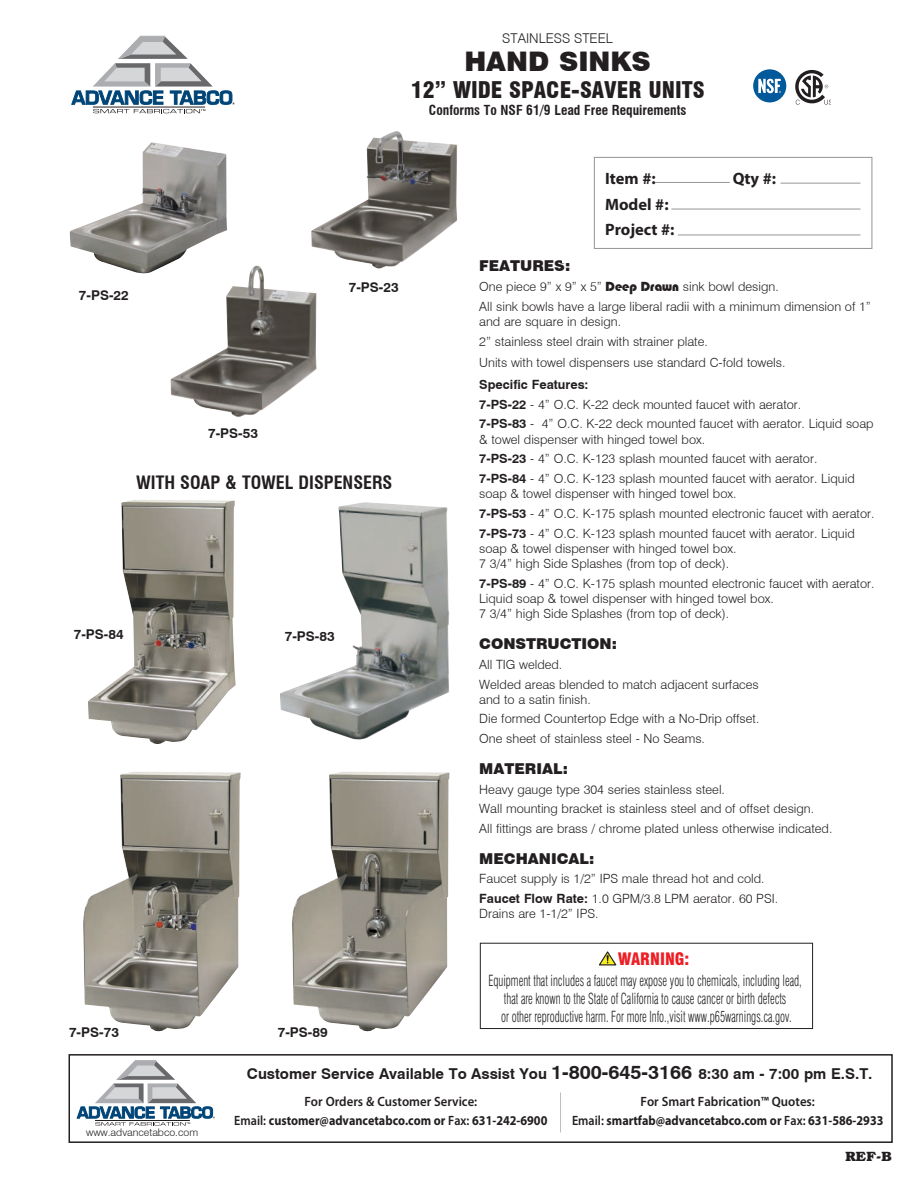
<style>
.page{position:relative;width:918px;height:1188px;background:#fff}
.page>*{position:absolute;margin:0;border:0;box-sizing:border-box;transform-origin:0 0}
.t1{font:900 27px "Swiss 721 BT";color:#231f20}
.t2{font:900 condensed 22.5px "Swiss 721 BT";color:#231f20}
.t3{font:700 condensed 18px "Swiss 721 BT";color:#231f20}
.t4{font:900 condensed 16.8px "Swiss 721 BT";color:#ed1f26}
.t5{font:700 16.5px/25.5px "Myriad Pro";color:#231f20}
.t6{font:300 condensed 15px/18.1px "Swiss 721 BT";color:#231f20;text-align:center;scale:.74 1}
.t7{font:700 15px "Swiss 721 BT";color:#231f20}
.t8{font:900 15px "Swiss 721 BT";color:#231f20}
.t9{font:700 13.5px/19.5px "Myriad Pro";color:#231f20;text-align:center;scale:.9 1}
.t10{font:700 13.5px "Swiss 721 BT";color:#231f20}
.t11{font:700 condensed 13.5px "Swiss 721 BT";color:#231f20}
.t12{font:300 13.5px "Swiss 721 BT";color:#231f20}
.t13{font:700 13.5px "Bookman";color:#231f20}
.t14{font:300 12.75px/19.6px "Swiss 721 BT";color:#231f20}
.t15{font:300 10.5px "Swiss 721 BT";color:#231f20}
.s1{font-family:"Blippo BT";font-weight:900}
.s2{font-weight:700}
.s3{font-size:19.5px}
.s4{font-weight:600}
</style>
<div class="page">
<div style="left:69px;top:1054px;width:824px;height:89px;border:2px solid #231f20"></div>
<svg style="left:77px;top:1060px;width:138px;height:66px"></svg>
<hr style="left:560px;top:1092px;width:1px;height:40px;background:#231f20">
<svg style="left:71px;top:36px;width:164px;height:77px"></svg>
<img style="left:70px;top:142px;width:157px;height:132px">
<img style="left:311px;top:131px;width:146px;height:138px">
<img style="left:170px;top:266px;width:147px;height:151px">
<img style="left:280px;top:502px;width:169px;height:238px">
<img style="left:88px;top:500px;width:148px;height:244px">
<img style="left:83px;top:772px;width:158px;height:260px">
<img style="left:292px;top:772px;width:158px;height:260px">
<div style="left:753px;top:69px;width:33px;height:33px;background:#00599a;border-radius:50%"></div>
<svg style="left:758px;top:79px;width:23px;height:14px"></svg>
<svg style="left:795px;top:70px;width:36px;height:35px"></svg>
<svg style="left:599px;top:951px;width:18px;height:15px"></svg>
<div style="left:480px;top:943px;width:333px;height:86px;border:1px solid #231f20"></div>
<div style="left:594px;top:157px;width:278px;height:92px;background:#fff;border:1px solid #939598"></div>
<hr style="left:781px;top:183px;width:79px;height:1px;background:#939598">
<hr style="left:655px;top:182px;width:75px;height:1px;background:#939598">
<hr style="left:671px;top:209px;width:189px;height:1px;background:#939598">
<hr style="left:678px;top:235px;width:182px;height:1px;background:#939598">
<p class="t12" style="left:502px;top:30px;width:112px">STAINLESS STEEL</p>
<h1 class="t1" style="left:464px;top:45px;width:188px">HAND SINKS</h1>
<h2 class="t2" style="left:411px;top:76px;width:295px">12” WIDE SPACE-SAVER UNITS</h2>
<p class="t11" style="left:429px;top:102px;width:259px">Conforms To NSF 61/9 Lead Free Requirements</p>
<p class="t10" style="left:79px;top:287px;width:51px">7-PS-22</p>
<p class="t10" style="left:349px;top:279px;width:51px">7-PS-23</p>
<p class="t10" style="left:208px;top:425px;width:51px">7-PS-53</p>
<h3 class="t3" style="left:136px;top:472px;width:258px">WITH SOAP &amp; TOWEL DISPENSERS</h3>
<p class="t10" style="left:74px;top:626px;width:51px">7-PS-84</p>
<p class="t10" style="left:285px;top:628px;width:51px">7-PS-83</p>
<p class="t10" style="left:69px;top:1024px;width:51px">7-PS-73</p>
<p class="t10" style="left:278px;top:1024px;width:51px">7-PS-89</p>
<p class="t5" style="left:605px;top:165px;width:52px">Item #:</p>
<p class="t5" style="left:733px;top:165px;width:45px">Qty #:</p>
<p class="t5" style="left:605px;top:191px;width:71px">Model #:<br>Project #:</p>
<p class="t5" style="left:593px;top:168px;width:71px">Model #:<br>Project #:</p>
<p class="t8" style="left:479px;top:257px;width:93px">FEATURES:</p>
<p class="t14" style="left:479px;top:277px;width:393px">One piece 9” x 9” x 5” <span class="s1">Deep Drawn</span> sink bowl design.<br>All sink bowls have a large liberal radii with a minimum dimension of 1”</p>
<p class="t14" style="left:479px;top:312px;width:230px">and are square in design.<br>2” stainless steel drain with strainer plate.</p>
<p class="t14" style="left:479px;top:353px;width:308px">Units with towel dispensers use standard C-fold towels.</p>
<p class="t14" style="left:479px;top:375px;width:396px"><span class="s2">Specific Features:<br>7-PS-22</span> - 4” O.C. K-22 deck mounted faucet with aerator.<br><span class="s2">7-PS-83</span> - 4” O.C. K-22 deck mounted faucet with aerator. Liquid soap</p>
<p class="t14" style="left:479px;top:429px;width:377px">&amp; towel dispenser with hinged towel box.<br><span class="s2">7-PS-23</span> - 4” O.C. K-123 splash mounted faucet with aerator.<br><span class="s2">7-PS-84</span> - 4” O.C. K-123 splash mounted faucet with aerator. Liquid</p>
<p class="t14" style="left:479px;top:484px;width:397px">soap &amp; towel dispenser with hinged towel box.<br><span class="s2">7-PS-53</span> - 4” O.C. K-175 splash mounted electronic faucet with aerator.<br><span class="s2">7-PS-73</span> - 4” O.C. K-123 splash mounted faucet with aerator. Liquid</p>
<p class="t14" style="left:479px;top:541px;width:259px;line-height:15.3px">soap &amp; towel dispenser with hinged towel box.<br>7 3/4” high Side Splashes (from top of deck).</p>
<p class="t14" style="left:479px;top:575px;width:397px;line-height:15.3px"><span class="s2">7-PS-89</span> - 4” O.C. K-175 splash mounted electronic faucet with aerator.<br>Liquid soap &amp; towel dispenser with hinged towel box.<br>7 3/4” high Side Splashes (from top of deck).</p>
<p class="t8" style="left:479px;top:635px;width:139px">CONSTRUCTION:</p>
<p class="t14" style="left:479px;top:654px;width:281px">All TIG welded.<br>Welded areas blended to match adjacent surfaces</p>
<p class="t14" style="left:479px;top:689px;width:282px">and to a satin finish.<br>Die formed Countertop Edge with a No-Drip offset.<br>One sheet of stainless steel - No Seams.</p>
<p class="t8" style="left:479px;top:760px;width:90px">MATERIAL:</p>
<p class="t14" style="left:479px;top:779px;width:355px">Heavy gauge type 304 series stainless steel.<br>Wall mounting bracket is stainless steel and of offset design.<br>All fittings are brass / chrome plated unless otherwise indicated.</p>
<p class="t8" style="left:479px;top:849px;width:117px">MECHANICAL:</p>
<p class="t14" style="left:479px;top:869px;width:300px">Faucet supply is 1/2” IPS male thread hot and cold.<br><span class="s2">Faucet Flow Rate:</span> 1.0 GPM/3.8 LPM aerator. 60 PSI.</p>
<p class="t14" style="left:479px;top:904px;width:121px">Drains are 1-1/2” IPS.</p>
<h3 class="t4" style="left:618px;top:949px;width:73px">WARNING:</h3>
<p class="t6" style="left:488px;top:971px;width:425px">Equipment that includes a faucet may expose you to chemicals, including lead, that are known to the State of California to cause cancer or birth defects<br>or other reproductive harm. For more Info.,visit www.p65warnings.ca.gov.</p>
<p class="t15" style="left:86px;top:1126px;width:114px">www.advancetabco.com</p>
<p class="t7" style="left:247px;top:1064px;width:627px">Customer Service Available To Assist You <span class="s3">1-800-645-3166</span> 8:30 am - 7:00 pm E.S.T.</p>
<p class="t9" style="left:234px;top:1091px;width:349px"><span class="s4">For Orders &amp; Customer Service:<br>Email:</span> customer@advancetabco.com or <span class="s4">Fax:</span> 631-242-6900</p>
<p class="t9" style="left:572px;top:1091px;width:348px"><span class="s4">For Smart Fabrication™ Quotes:<br>Email:</span> smartfab@advancetabco.com or <span class="s4">Fax:</span> 631-586-2933</p>
<p class="t13" style="left:845px;top:1148px;width:48px">REF-B</p>
</div>
